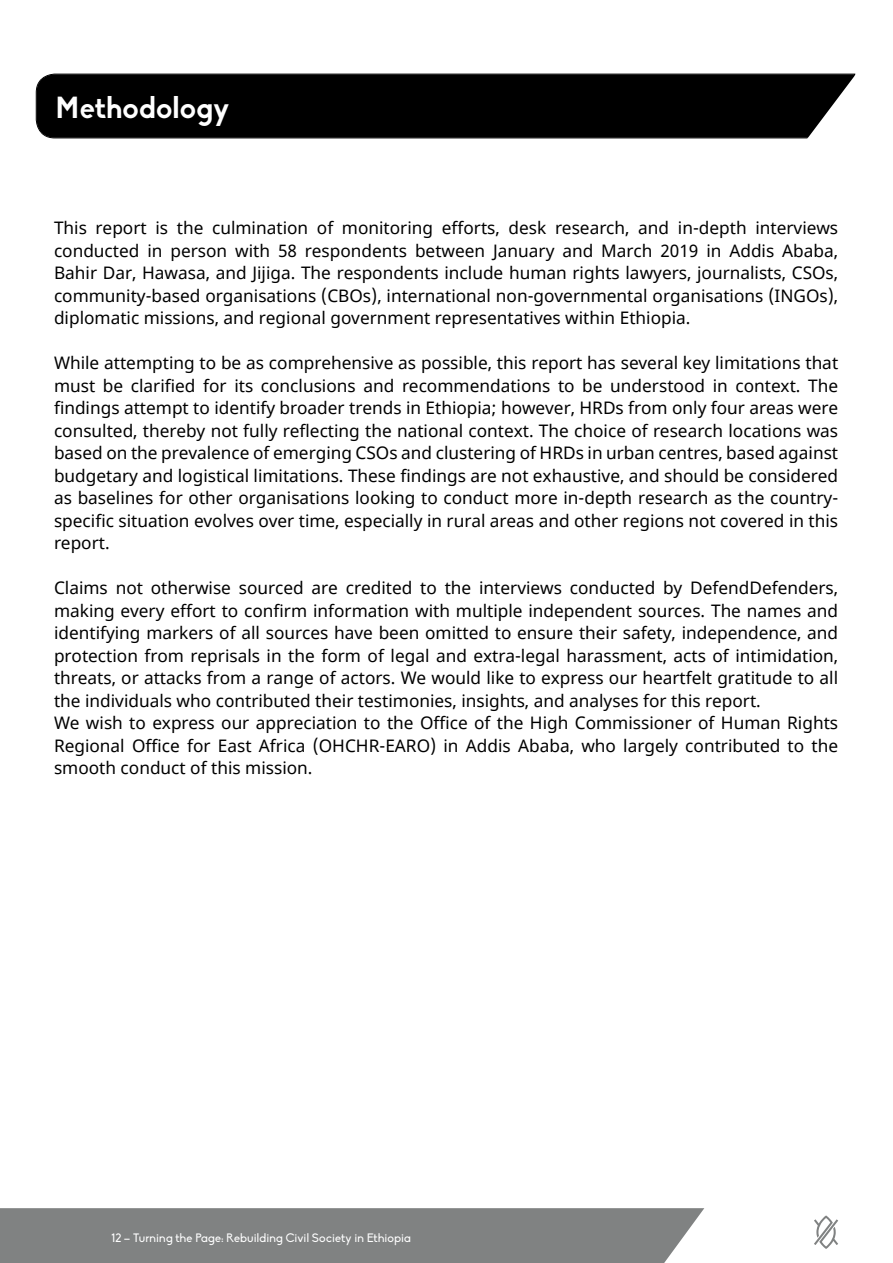
<style>
.page{position:relative;width:893px;height:1263px;background:#fff}
.page>*{position:absolute;margin:0;border:0;box-sizing:border-box;transform-origin:0 0}
.t1{font:700 30px "Biko";color:#fff}
.t2{font:17.25px/22.5px "Noto Sans";color:#000;text-align:justify}
.t3{font:12px "Biko";letter-spacing:.01em;color:#fff}
</style>
<div class="page">
<svg style="left:814px;top:1215px;width:24px;height:34px"></svg>
<div style="left:0;top:1208px;width:704px;height:55px;background:#808282"></div>
<div style="left:36px;top:74px;width:749px;height:64px;background:#242424"></div>
<div style="left:37px;top:75px;width:748px;height:62px;background:#000"></div>
<svg style="left:785px;top:73px;width:71px;height:66px"></svg>
<h1 class="t1" style="left:56px;top:89px;width:176px">Methodology</h1>
<p class="t2" style="left:54px;top:218px;width:786px">This report is the culmination of monitoring efforts, desk research, and in-depth interviews conducted in person with 58 respondents between January and March 2019 in Addis Ababa, Bahir Dar, Hawasa, and Jijiga. The respondents include human rights lawyers, journalists, CSOs, community-based organisations (CBOs), international non-governmental organisations (INGOs), diplomatic missions, and regional government representatives within Ethiopia.</p>
<p class="t2" style="left:54px;top:353px;width:786px">While attempting to be as comprehensive as possible, this report has several key limitations that must be clarified for its conclusions and recommendations to be understood in context. The findings attempt to identify broader trends in Ethiopia; however, HRDs from only four areas were consulted, thereby not fully reflecting the national context. The choice of research locations was based on the prevalence of emerging CSOs and clustering of HRDs in urban centres, based against budgetary and logistical limitations. These findings are not exhaustive, and should be considered as baselines for other organisations looking to conduct more in-depth research as the country&shy;specific situation evolves over time, especially in rural areas and other regions not covered in this report.</p>
<p class="t2" style="left:54px;top:577px;width:786px;text-align:left">Claims not otherwise sourced are credited to the interviews conducted by DefendDefenders, making every effort to confirm information with multiple independent sources. The names and identifying markers of all sources have been omitted to ensure their safety, independence, and protection from reprisals in the form of legal and extra-legal harassment, acts of intimidation, threats, or attacks from a range of actors. We would like to express our heartfelt gratitude to all the individuals who contributed their testimonies, insights, and analyses for this report.<br>We wish to express our appreciation to the Office of the High Commissioner of Human Rights Regional Office for East Africa (OHCHR-EARO) in Addis Ababa, who largely contributed to the smooth conduct of this mission.</p>
<p class="t3" style="left:111px;top:1231px;width:301px">12 – Turning the Page: Rebuilding Civil Society in Ethiopia</p>
</div>
